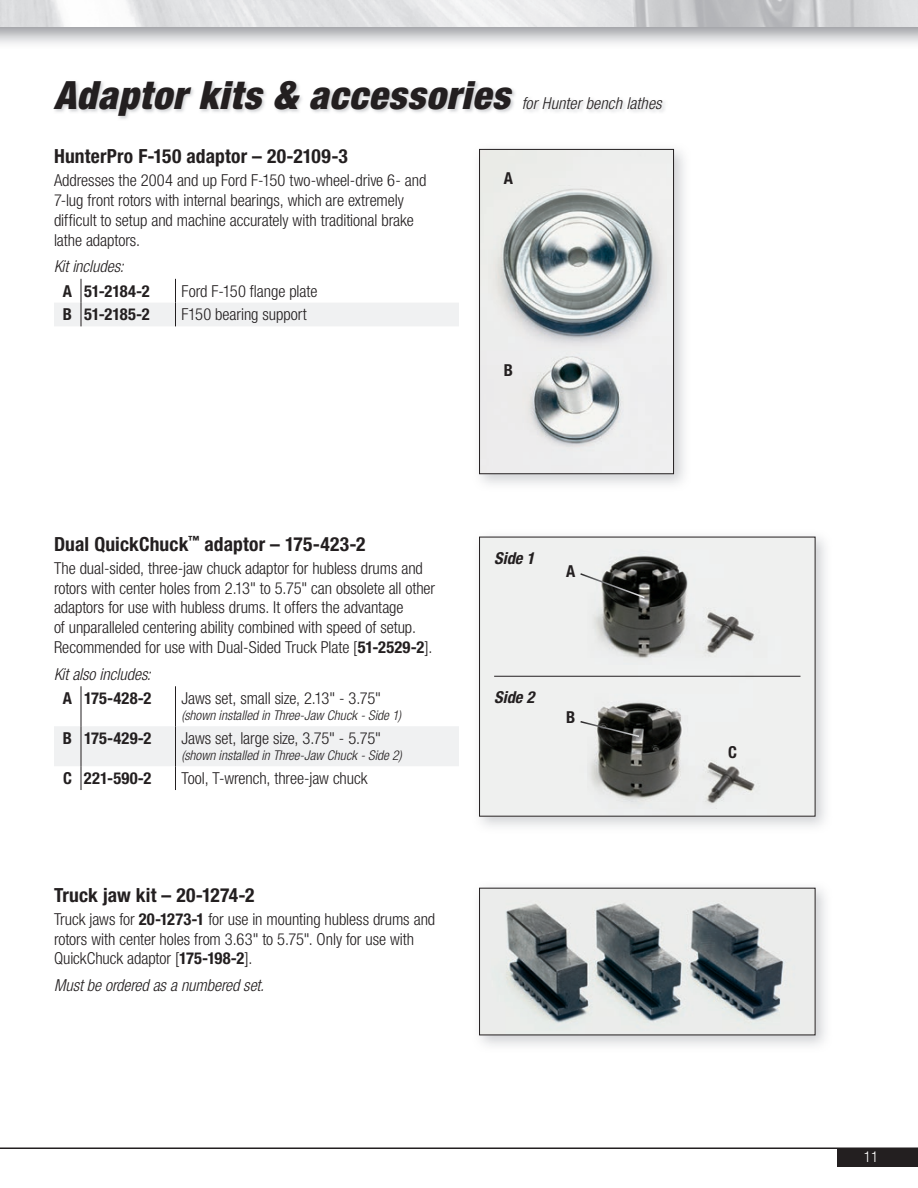
<style>
.page{position:relative;width:918px;height:1188px;background:#fff}
.page>*{position:absolute;margin:0;border:0;box-sizing:border-box;transform-origin:0 0}
.t1{font:italic 900 condensed 39px "Helvetica Neue LT Std";letter-spacing:.025em;color:#231f20}
.t2{font:700 condensed 19.5px "Helvetica Neue LT Std";letter-spacing:.01em;color:#231f20}
.t3{font:300 condensed 16.5px/19.8px "Helvetica Neue LT Std";letter-spacing:-.005em;color:#231f20}
.t4{font:italic 300 condensed 16.5px "Helvetica Neue LT Std";color:#231f20}
.t5{font:700 condensed 16.5px "Helvetica Neue LT Std";letter-spacing:.005em;color:#231f20}
.t6{font:italic 700 condensed 16.5px "Helvetica Neue LT Std";color:#231f20}
.t7{font:300 condensed 15px "Helvetica Neue LT Std";color:#fff}
.t8{font:italic 300 condensed 13.5px "Helvetica Neue LT Std";letter-spacing:.005em;color:#231f20}
.s1{font-weight:700}
</style>
<div class="page">
<svg style="left:0;top:0;width:918px;height:27px;fill:#e0e1e3"></svg>
<div style="left:837px;top:1148px;width:81px;height:19px;background:#231f20"></div>
<hr style="left:0;top:1148px;width:918px;height:1px;background:#231f20">
<img style="left:479px;top:887px;width:346px;height:159px">
<img style="left:481px;top:890px;width:332px;height:143px">
<img style="left:479px;top:148px;width:205px;height:337px">
<img style="left:481px;top:151px;width:191px;height:321px">
<div style="left:479px;top:149px;width:195px;height:325px;border:1px solid #231f20"></div>
<img style="left:479px;top:536px;width:346px;height:291px">
<img style="left:481px;top:539px;width:332px;height:276px">
<hr style="left:494px;top:676px;width:306px;height:1px;background:#231f20">
<svg style="left:579px;top:572px;width:67px;height:27px"></svg>
<svg style="left:579px;top:720px;width:62px;height:18px"></svg>
<img style="left:55px;top:81px;width:610px;height:38px">
<svg style="left:54px;top:279px;width:405px;height:47px"></svg>
<hr style="left:175px;top:686px;width:1px;height:40px;background:#231f20">
<hr style="left:81px;top:686px;width:1px;height:40px;background:#231f20">
<svg style="left:54px;top:726px;width:405px;height:64px"></svg>
<h1 class="t1" style="left:54px;top:71px;width:457px">Adaptor kits &amp; accessories</h1>
<p class="t4" style="left:522px;top:94px;width:141px">for Hunter bench lathes</p>
<p class="t2" style="left:54px;top:144px;width:295px">HunterPro F-150 adaptor – 20-2109-3</p>
<p class="t3" style="left:54px;top:170px;width:374px">Addresses the 2004 and up Ford F-150 two-wheel-drive 6- and 7-lug front rotors with internal bearings, which are extremely difficult to setup and machine accurately with traditional brake lathe adaptors.</p>
<p class="t4" style="left:54px;top:257px;width:71px">Kit includes:</p>
<p class="t5" style="left:63px;top:281px;width:88px">A 51-2184-2</p>
<p class="t3" style="left:181px;top:281px;width:137px">Ford F-150 flange plate</p>
<p class="t5" style="left:63px;top:305px;width:88px">B 51-2185-2</p>
<p class="t3" style="left:181px;top:305px;width:127px">F150 bearing support</p>
<p class="t5" style="left:504px;top:168px;width:11px">A</p>
<p class="t5" style="left:504px;top:360px;width:11px">B</p>
<p class="t2" style="left:54px;top:532px;width:313px">Dual QuickChuck<sup>™</sup> adaptor – 175-423-2</p>
<p class="t3" style="left:54px;top:558px;width:383px">The dual-sided, three-jaw chuck adaptor for hubless drums and rotors with center holes from 2.13" to 5.75" can obsolete all other adaptors for use with hubless drums. It offers the advantage<br>of unparalleled centering ability combined with speed of setup.<br>Recommended for use with Dual-Sided Truck Plate [<span class="s1">51-2529-2</span>].</p>
<p class="t4" style="left:54px;top:664px;width:98px">Kit also includes:</p>
<p class="t5" style="left:63px;top:688px;width:90px">A 175-428-2</p>
<p class="t3" style="left:181px;top:688px;width:201px">Jaws set, small size, 2.13" - 3.75"</p>
<p class="t8" style="left:182px;top:708px;width:221px">(shown installed in Three-Jaw Chuck - Side 1)</p>
<p class="t5" style="left:63px;top:728px;width:90px">B 175-429-2</p>
<p class="t3" style="left:181px;top:728px;width:201px">Jaws set, large size, 3.75" - 5.75"</p>
<p class="t8" style="left:182px;top:748px;width:222px">(shown installed in Three-Jaw Chuck - Side 2)</p>
<p class="t5" style="left:63px;top:768px;width:90px">C 221-590-2</p>
<p class="t3" style="left:181px;top:768px;width:187px">Tool, T-wrench, three-jaw chuck</p>
<p class="t2" style="left:54px;top:883px;width:202px">Truck jaw kit – 20-1274-2</p>
<p class="t3" style="left:54px;top:909px;width:383px">Truck jaws for <span class="s1">20-1273-1</span> for use in mounting hubless drums and rotors with center holes from 3.63" to 5.75". Only for use with<br>QuickChuck adaptor [<span class="s1">175-198-2</span>].</p>
<p class="t4" style="left:54px;top:976px;width:212px">Must be ordered as a numbered set.</p>
<p class="t6" style="left:494px;top:548px;width:42px">Side 1</p>
<p class="t5" style="left:566px;top:561px;width:11px">A</p>
<p class="t6" style="left:494px;top:687px;width:42px">Side 2</p>
<p class="t5" style="left:566px;top:707px;width:11px">B</p>
<p class="t5" style="left:728px;top:742px;width:10px">C</p>
<p class="t7" style="left:864px;top:1148px;width:16px">11</p>
</div>
